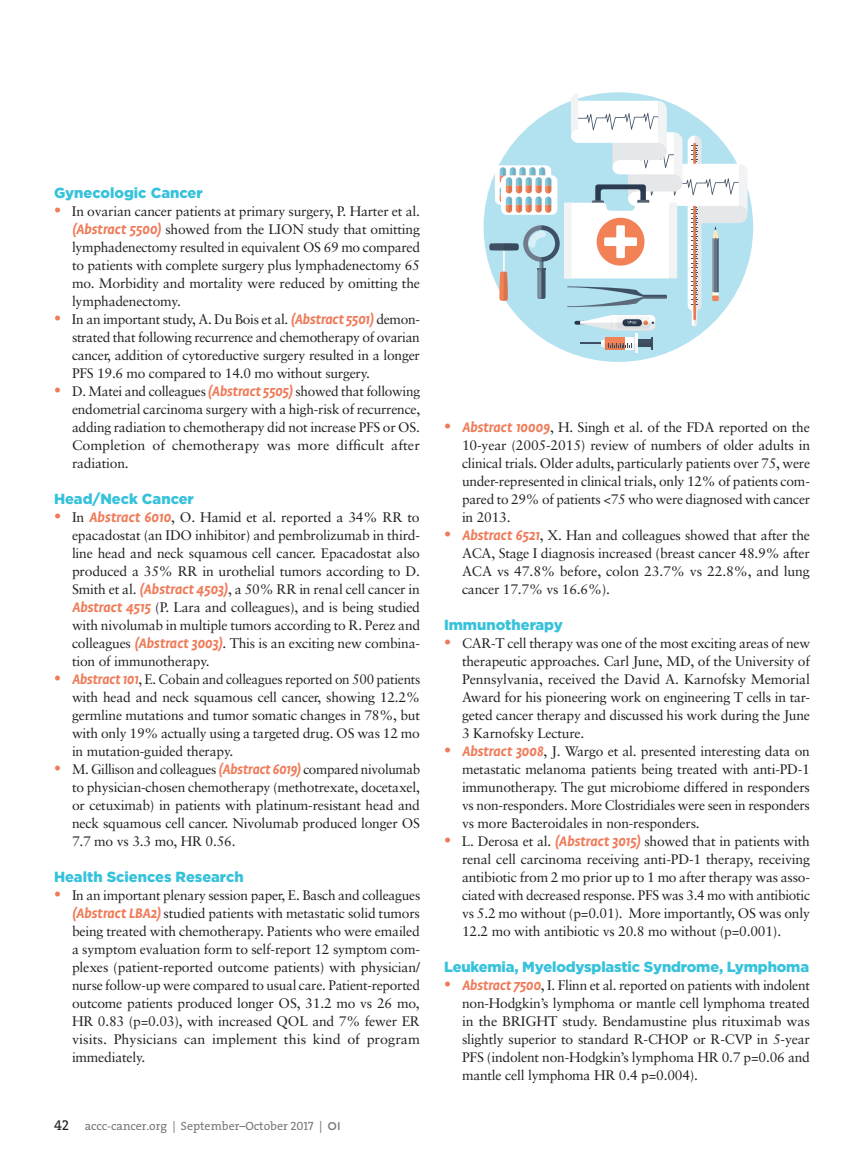
<style>
.page{position:relative;width:864px;height:1161px;background:#fff}
.page>*{position:absolute;margin:0;border:0;box-sizing:border-box;transform-origin:0 0}
.Feature_Subhead__2_6{font:900 14.7px "Gotham HTF";color:#37c2dc}
.t1{font:14.25px "The Serif Caps";color:#231f20}
.Feature_Bulleted_Tex{font:13.8px/18px "Sabon";letter-spacing:-.015em;color:#231f20;text-align:justify}
.t2{font:12px "The Serif";color:#76787b}
.s1{font-size:14.25px;color:#ee7c5a}
.s2{font-family:"Profile";font-weight:700;font-style:italic;font-size:15.75px;color:#ee7c5a}
.s3{font-family:"The Serif Caps"}
.s4{font-family:"Gotham HTF";font-weight:500;font-size:11.25px}
</style>
<div class="page">
<div style="left:484px;top:92px;width:269px;height:270px;background:#b2e1ef;border-radius:50%"></div>
<hr style="left:635px;top:333px;width:2px;height:20px;background:#fff">
<svg style="left:581px;top:337px;width:72px;height:16px"></svg>
<svg style="left:489px;top:93px;width:259px;height:237px"></svg>
<p class="Feature_Subhead__2_6" style="left:54px;top:184px;width:150px">Gynecologic Cancer</p>
<p class="Feature_Bulleted_Tex" style="left:72px;top:202px;width:350px;text-indent:-18px"><span class="s1">•</span> In ovarian cancer patients at primary surgery, P. Harter et al. <span class="s2">(Abstract 5500)</span> showed from the LION study that omitting lymphadenectomy resulted in equivalent OS 69 mo compared to patients with complete surgery plus lymphadenectomy 65 mo. Morbidity and mortality were reduced by omitting the lymphadenectomy.</p>
<p class="Feature_Bulleted_Tex" style="left:72px;top:310px;width:350px;text-indent:-18px"><span class="s1">•</span> In an important study, A. Du Bois et al. <span class="s2">(Abstract 5501)</span> demon&shy;strated that following recurrence and chemotherapy of ovarian cancer, addition of cytoreductive surgery resulted in a longer PFS 19.6 mo compared to 14.0 mo without surgery.</p>
<p class="Feature_Bulleted_Tex" style="left:72px;top:382px;width:350px;text-indent:-18px"><span class="s1">•</span> D. Matei and colleagues <span class="s2">(Abstract 5505)</span> showed that following endometrial carcinoma surgery with a high-risk of recurrence, adding radiation to chemotherapy did not increase PFS or OS.<br>Completion of chemotherapy was more difficult after radiation.</p>
<p class="Feature_Subhead__2_6" style="left:54px;top:490px;width:141px">Head/Neck Cancer</p>
<p class="Feature_Bulleted_Tex" style="left:72px;top:508px;width:350px;text-indent:-18px"><span class="s1">•</span> In <span class="s2">Abstract 6010</span>, O. Hamid et al. reported a 34% RR to epacadostat (an IDO inhibitor) and pembrolizumab in third&shy;line head and neck squamous cell cancer. Epacadostat also produced a 35% RR in urothelial tumors according to D.<br>Smith et al. <span class="s2">(Abstract 4503)</span>, a 50% RR in renal cell cancer in <span class="s2">Abstract 4515</span> (P. Lara and colleagues), and is being studied with nivolumab in multiple tumors according to R. Perez and colleagues <span class="s2">(Abstract 3003)</span>. This is an exciting new combina&shy;tion of immunotherapy.</p>
<p class="Feature_Bulleted_Tex" style="left:72px;top:670px;width:350px;text-indent:-18px"><span class="s1">•</span> <span class="s2">Abstract 101</span>, E. Cobain and colleagues reported on 500 patients with head and neck squamous cell cancer, showing 12.2% germline mutations and tumor somatic changes in 78%, but with only 19% actually using a targeted drug. OS was 12 mo in mutation-guided therapy.</p>
<p class="Feature_Bulleted_Tex" style="left:72px;top:760px;width:350px;text-indent:-18px"><span class="s1">•</span> M. Gillison and colleagues <span class="s2">(Abstract 6019)</span> compared nivolumab to physician-chosen chemotherapy (methotrexate, docetaxel, or cetuximab) in patients with platinum-resistant head and neck squamous cell cancer. Nivolumab produced longer OS 7.7 mo vs 3.3 mo, HR 0.56.</p>
<p class="Feature_Subhead__2_6" style="left:54px;top:868px;width:191px">Health Sciences Research</p>
<p class="Feature_Bulleted_Tex" style="left:72px;top:886px;width:350px;text-indent:-18px"><span class="s1">•</span> In an important plenary session paper, E. Basch and colleagues <span class="s2">(Abstract LBA2)</span> studied patients with metastatic solid tumors being treated with chemotherapy. Patients who were emailed a symptom evaluation form to self-report 12 symptom com&shy;plexes (patient-reported outcome patients) with physician/ nurse follow-up were compared to usual care. Patient-reported outcome patients produced longer OS, 31.2 mo vs 26 mo, HR 0.83 (p=0.03), with increased QOL and 7% fewer ER visits. Physicians can implement this kind of program immediately.</p>
<p class="t1" style="left:54px;top:1113px;width:17px">42</p>
<p class="t2" style="left:85px;top:1116px;width:258px">accc-cancer.org | September–October <span class="s3">2017</span> | <span class="s4">OI</span></p>
<p class="Feature_Bulleted_Tex" style="left:462px;top:418px;width:350px;text-indent:-18px"><span class="s1">•</span> <span class="s2">Abstract 10009</span>, H. Singh et al. of the FDA reported on the 10-year (2005-2015) review of numbers of older adults in clinical trials. Older adults, particularly patients over 75, were under-represented in clinical trials, only 12% of patients com&shy;pared to 29% of patients &lt;75 who were diagnosed with cancer in 2013.</p>
<p class="Feature_Bulleted_Tex" style="left:462px;top:526px;width:350px;text-indent:-18px"><span class="s1">•</span> <span class="s2">Abstract 6521</span>, X. Han and colleagues showed that after the ACA, Stage I diagnosis increased (breast cancer 48.9% after ACA vs 47.8% before, colon 23.7% vs 22.8%, and lung cancer 17.7% vs 16.6%).</p>
<p class="Feature_Subhead__2_6" style="left:444px;top:616px;width:120px">Immunotherapy</p>
<p class="Feature_Bulleted_Tex" style="left:462px;top:634px;width:350px;text-indent:-18px"><span class="s1">•</span> CAR-T cell therapy was one of the most exciting areas of new therapeutic approaches. Carl June, MD, of the University of Pennsylvania, received the David A. Karnofsky Memorial Award for his pioneering work on engineering T cells in tar&shy;geted cancer therapy and discussed his work during the June 3 Karnofsky Lecture.</p>
<p class="Feature_Bulleted_Tex" style="left:462px;top:742px;width:350px;text-indent:-18px"><span class="s1">•</span> <span class="s2">Abstract 3008</span>, J. Wargo et al. presented interesting data on metastatic melanoma patients being treated with anti-PD-1 immunotherapy. The gut microbiome differed in responders vs non-responders. More Clostridiales were seen in responders vs more Bacteroidales in non-responders.</p>
<p class="Feature_Bulleted_Tex" style="left:462px;top:832px;width:350px;text-indent:-18px"><span class="s1">•</span> L. Derosa et al. <span class="s2">(Abstract 3015)</span> showed that in patients with renal cell carcinoma receiving anti-PD-1 therapy, receiving antibiotic from 2 mo prior up to 1 mo after therapy was asso&shy;ciated with decreased response. PFS was 3.4 mo with antibiotic vs 5.2 mo without (p=0.01). More importantly, OS was only 12.2 mo with antibiotic vs 20.8 mo without (p=0.001).</p>
<p class="Feature_Subhead__2_6" style="left:444px;top:958px;width:367px">Leukemia, Myelodysplastic Syndrome, Lymphoma</p>
<p class="Feature_Bulleted_Tex" style="left:462px;top:976px;width:350px;text-indent:-18px"><span class="s1">•</span> <span class="s2">Abstract 7500</span>, I. Flinn et al. reported on patients with indolent non-Hodgkin’s lymphoma or mantle cell lymphoma treated in the BRIGHT study. Bendamustine plus rituximab was slightly superior to standard R-CHOP or R-CVP in 5-year PFS (indolent non-Hodgkin’s lymphoma HR 0.7 p=0.06 and mantle cell lymphoma HR 0.4 p=0.004).</p>
</div>
